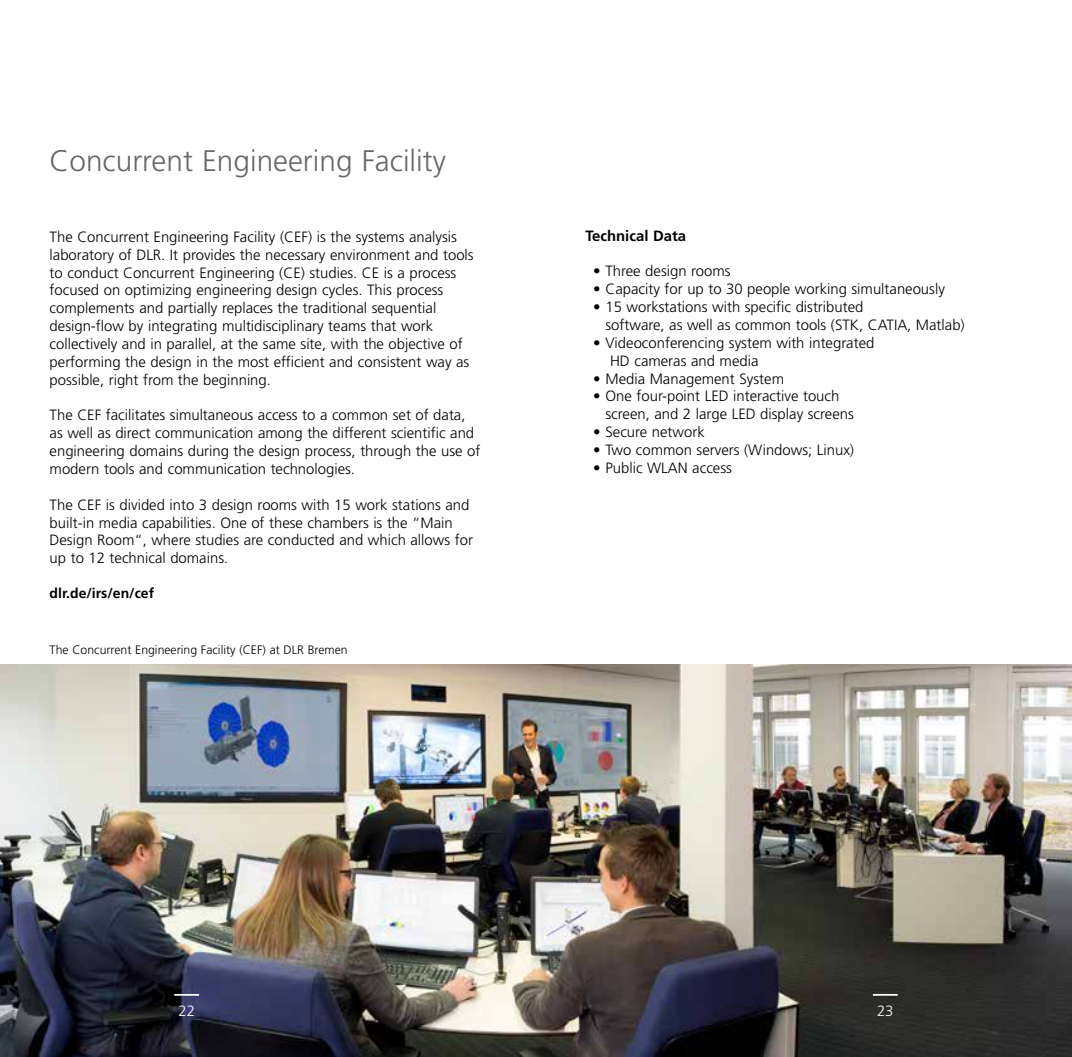
<style>
.page{position:relative;width:1072px;height:1057px;background:#fff}
.page>*{position:absolute;margin:0;border:0;box-sizing:border-box;transform-origin:0 0}
.t1{font:300 29.75px "Frutiger LT Std";color:#686868}
.t2{font:300 14.88px/17.8px "Frutiger LT Std";color:#000}
.t3{font:700 14.88px "Frutiger LT Std";color:#000}
.t4{font:300 14.88px "Frutiger LT Std";color:#fff}
.t5{font:700 14px "Frutiger LT Std";color:#000}
.t6{font:300 12.25px "Frutiger LT Std";color:#000}
</style>
<div class="page">
<img style="left:0;top:665px;width:1071px;height:392px">
<svg style="left:174px;top:994px;width:25px;height:1px"></svg>
<svg style="left:873px;top:994px;width:24px;height:1px"></svg>
<h1 class="t1" style="left:50px;top:144px;width:398px">Concurrent Engineering Facility</h1>
<p class="t2" style="left:50px;top:228px;width:425px">The Concurrent Engineering Facility (CEF) is the systems analysis laboratory of DLR. It provides the necessary environment and tools to conduct Concurrent Engineering (CE) studies. CE is a process focused on optimizing engineering design cycles. This process complements and partially replaces the traditional sequential design-flow by integrating multidisciplinary teams that work collectively and in parallel, at the same site, with the objective of performing the design in the most efficient and consistent way as possible, right from the beginning.</p>
<p class="t2" style="left:50px;top:406px;width:432px">The CEF facilitates simultaneous access to a common set of data, as well as direct communication among the different scientific and engineering domains during the design process, through the use of modern tools and communication technologies.</p>
<p class="t2" style="left:50px;top:496px;width:425px">The CEF is divided into 3 design rooms with 15 work stations and built-in media capabilities. One of these chambers is the “Main Design Room“, where studies are conducted and which allows for up to 12 technical domains.</p>
<p class="t5" style="left:50px;top:585px;width:106px">dlr.de/irs/en/cef</p>
<p class="t6" style="left:50px;top:643px;width:300px">The Concurrent Engineering Facility (CEF) at DLR Bremen</p>
<p class="t3" style="left:585px;top:227px;width:102px">Technical Data</p>
<p class="t2" style="left:593px;top:262px;width:139px">• Three design rooms</p>
<p class="t2" style="left:593px;top:280px;width:353px">• Capacity for up to 30 people working simultaneously</p>
<p class="t2" style="left:605px;top:298px;width:361px;text-indent:-12px">• 15 workstations with specific distributed<br>software, as well as common tools (STK, CATIA, Matlab)</p>
<p class="t2" style="left:610px;top:334px;width:266px;text-indent:-17px">• Videoconferencing system with integrated<br>HD cameras and media</p>
<p class="t2" style="left:593px;top:370px;width:192px">• Media Management System</p>
<p class="t2" style="left:605px;top:387px;width:250px;text-indent:-12px">• One four-point LED interactive touch screen, and 2 large LED display screens</p>
<p class="t2" style="left:593px;top:423px;width:113px">• Secure network</p>
<p class="t2" style="left:593px;top:441px;width:262px">• Two common servers (Windows; Linux)</p>
<p class="t2" style="left:593px;top:459px;width:140px">• Public WLAN access</p>
<p class="t4" style="left:178px;top:1002px;width:18px">22</p>
<p class="t4" style="left:877px;top:1002px;width:18px">23</p>
</div>
